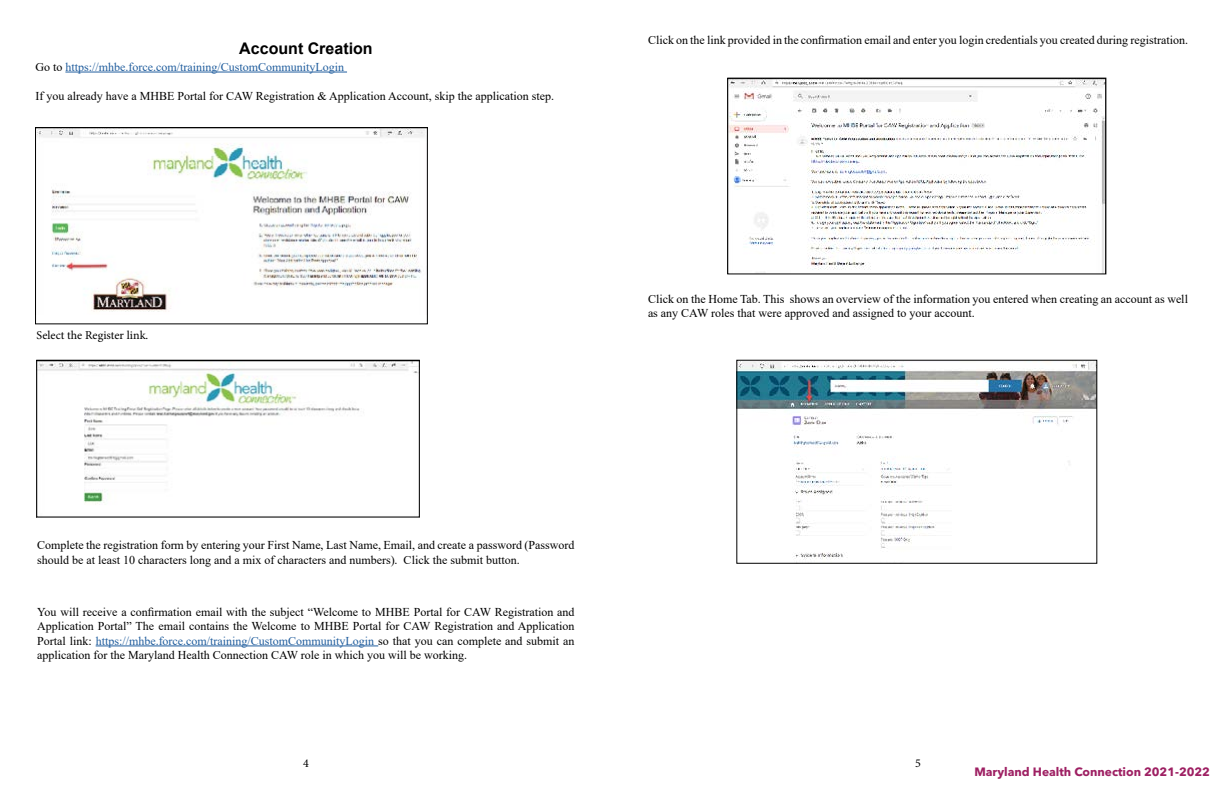
<style>
.page{position:relative;width:1224px;height:792px;background:#fff}
.page>*{position:absolute;margin:0;border:0;box-sizing:border-box;transform-origin:0 0}
.t1{font:700 16px "Arial";color:#000}
.t2{font:12px/14.4px "Times New Roman";color:#000}
.t3{font:12px "Times New Roman";color:#215e9e}
.t4{font:700 12px "Avenir Next LT Pro";color:#9e2063}
.t5{font:12px "Minion Pro";color:#000}
.s1{color:#000}
.s2{color:#215e9e}
</style>
<div class="page">
<hr style="left:65px;top:72px;width:282px;height:1px;background:#215e9e">
<hr style="left:96px;top:646px;width:282px;height:1px;background:#215e9e">
<img style="left:37px;top:130px;width:389px;height:182px">
<div style="left:35px;top:128px;width:393px;height:196px;border:1px solid #000"></div>
<img style="left:39px;top:362px;width:378px;height:143px">
<div style="left:37px;top:360px;width:382px;height:157px;border:1px solid #000"></div>
<img style="left:730px;top:80px;width:374px;height:192px">
<div style="left:728px;top:78px;width:378px;height:196px;border:1px solid #000"></div>
<img style="left:739px;top:362px;width:356px;height:198px">
<h1 class="t1" style="left:239px;top:37px;width:135px">Account Creation</h1>
<p class="t3" style="left:35px;top:58px;width:310px"><span class="s1">Go to</span> https://mhbe.force.com/training/CustomCommunityLogin</p>
<p class="t2" style="left:35px;top:88px;width:520px">If you already have a MHBE Portal for CAW Registration &amp; Application Account, skip the application step.</p>
<p class="t5" style="left:37px;top:327px;width:113px">Select the Register link.</p>
<p class="t2" style="left:648px;top:33px;width:542px">Click on the link provided in the confirmation email and enter you login credentials you created during registration.</p>
<p class="t2" style="left:648px;top:291px;width:542px">Click on the Home Tab. This shows an overview of the information you entered when creating an account as well as any CAW roles that were approved and assigned to your account.</p>
<p class="t2" style="left:37px;top:538px;width:539px">Complete the registration form by entering your First Name, Last Name, Email, and create a password (Password should be at least 10 characters long and a mix of characters and numbers). Click the submit button.</p>
<p class="t2" style="left:37px;top:604px;width:539px;text-align:justify">You will receive a confirmation email with the subject “Welcome to MHBE Portal for CAW Registration and Application Portal” The email contains the Welcome to MHBE Portal for CAW Registration and Application Portal link: <span class="s2">https://mhbe.force.com/training/CustomCommunityLogin</span> so that you can complete and submit an application for the Maryland Health Connection CAW role in which you will be working.</p>
<p class="t5" style="left:303px;top:755px;width:7px">4</p>
<p class="t5" style="left:915px;top:755px;width:7px">5</p>
<p class="t4" style="left:974px;top:764px;width:237px">Maryland Health Connection 2021-2022</p>
</div>
